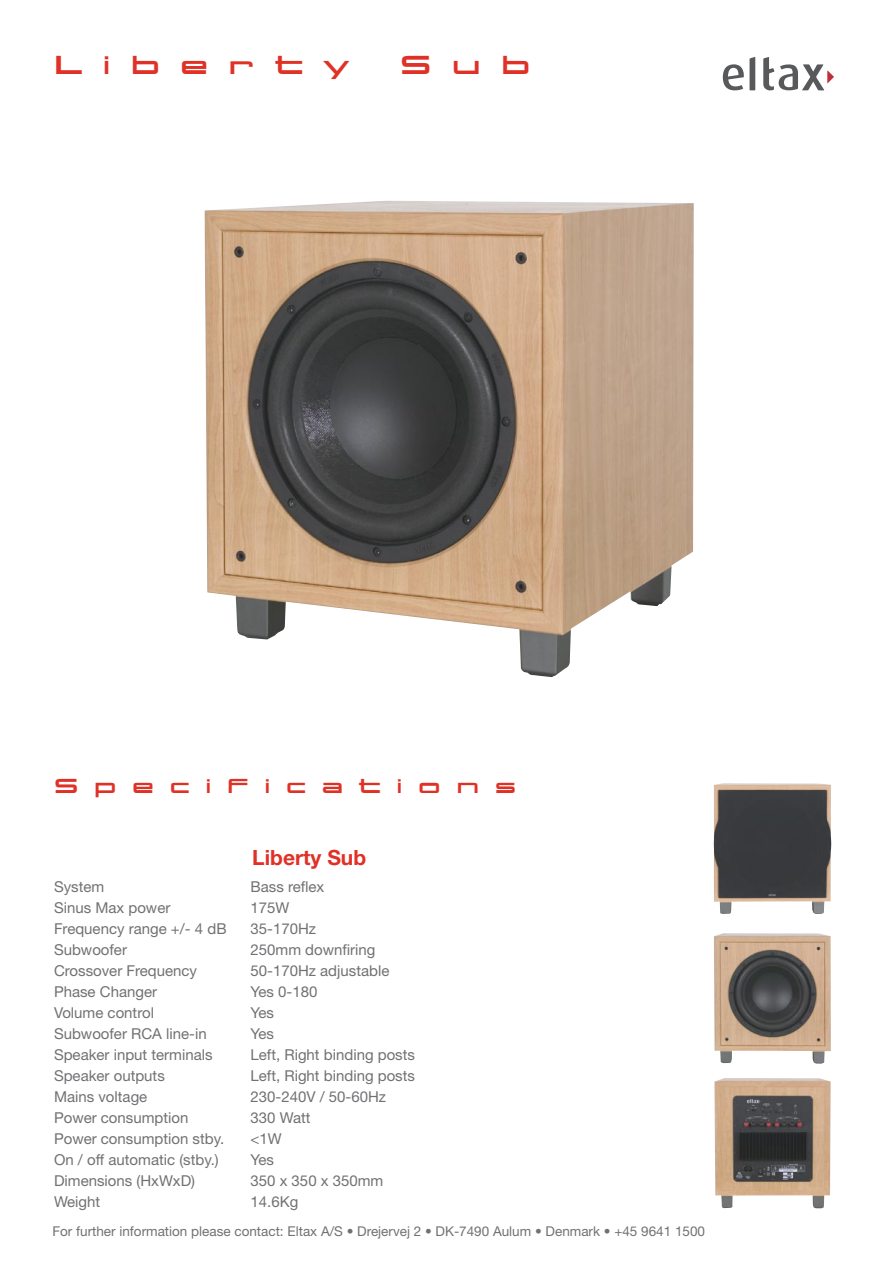
<style>
.page{position:relative;width:893px;height:1263px;background:#fff}
.page>*{position:absolute;margin:0;border:0;box-sizing:border-box;transform-origin:0 0}
.t1{font:27px "Aggie URWT Norm";letter-spacing:.75em;color:#e03127}
.t2{font:21px "Aggie URWT Norm";letter-spacing:.75em;color:#e03127}
.t3{font:700 21px "Helvetica Neue LT Std";color:#e03127}
.t4{font:15px "Helvetica Neue LT Std";color:#717074}
.t5{font:13.5px "Helvetica Neue LT Std";color:#717074}
</style>
<div class="page">
<img style="left:204px;top:201px;width:490px;height:476px">
<img style="left:714px;top:1078px;width:117px;height:130px">
<img style="left:714px;top:933px;width:117px;height:130px">
<svg style="left:723px;top:57px;width:32px;height:33px"></svg>
<svg style="left:763px;top:57px;width:71px;height:33px"></svg>
<img style="left:713px;top:783px;width:119px;height:131px">
<p class="t1" style="left:54px;top:49px;width:297px">Liberty</p>
<p class="t1" style="left:400px;top:49px;width:132px">Sub</p>
<p class="t2" style="left:54px;top:774px;width:463px">Specifications</p>
<p class="t3" style="left:252px;top:845px;width:115px">Liberty Sub</p>
<p class="t4" style="left:54px;top:878px;width:52px">System</p>
<p class="t4" style="left:251px;top:878px;width:75px">Bass reflex</p>
<p class="t4" style="left:54px;top:899px;width:118px">Sinus Max power</p>
<p class="t4" style="left:250px;top:899px;width:40px">175W</p>
<p class="t4" style="left:54px;top:920px;width:174px">Frequency range +/- 4 dB</p>
<p class="t4" style="left:251px;top:920px;width:67px">35-170Hz</p>
<p class="t4" style="left:54px;top:941px;width:75px">Subwoofer</p>
<p class="t4" style="left:251px;top:941px;width:127px">250mm downfiring</p>
<p class="t4" style="left:54px;top:962px;width:145px">Crossover Frequency</p>
<p class="t4" style="left:250px;top:962px;width:140px">50-170Hz adjustable</p>
<p class="t4" style="left:54px;top:983px;width:105px">Phase Changer</p>
<p class="t4" style="left:251px;top:983px;width:68px">Yes 0-180</p>
<p class="t4" style="left:54px;top:1004px;width:102px">Volume control</p>
<p class="t4" style="left:251px;top:1004px;width:25px">Yes</p>
<p class="t4" style="left:54px;top:1025px;width:154px">Subwoofer RCA line-in</p>
<p class="t4" style="left:250px;top:1025px;width:25px">Yes</p>
<p class="t4" style="left:54px;top:1046px;width:160px">Speaker input terminals</p>
<p class="t4" style="left:250px;top:1046px;width:166px">Left, Right binding posts</p>
<p class="t4" style="left:54px;top:1067px;width:112px">Speaker outputs</p>
<p class="t4" style="left:251px;top:1067px;width:166px">Left, Right binding posts</p>
<p class="t4" style="left:54px;top:1088px;width:95px">Mains voltage</p>
<p class="t4" style="left:251px;top:1088px;width:137px">230-240V / 50-60Hz</p>
<p class="t4" style="left:54px;top:1109px;width:136px">Power consumption</p>
<p class="t4" style="left:250px;top:1109px;width:62px">330 Watt</p>
<p class="t4" style="left:54px;top:1130px;width:172px">Power consumption stby.</p>
<p class="t4" style="left:250px;top:1130px;width:33px">&lt;1W</p>
<p class="t4" style="left:54px;top:1151px;width:166px">On / off automatic (stby.)</p>
<p class="t4" style="left:250px;top:1151px;width:25px">Yes</p>
<p class="t4" style="left:54px;top:1172px;width:143px">Dimensions (HxWxD)</p>
<p class="t4" style="left:250px;top:1172px;width:134px">350 x 350 x 350mm</p>
<p class="t4" style="left:54px;top:1193px;width:48px">Weight</p>
<p class="t4" style="left:251px;top:1193px;width:49px">14.6Kg</p>
<p class="t5" style="left:52px;top:1223px;width:654px">For further information please contact: Eltax A/S • Drejervej 2 • DK-7490 Aulum • Denmark • +45 9641 1500</p>
</div>
